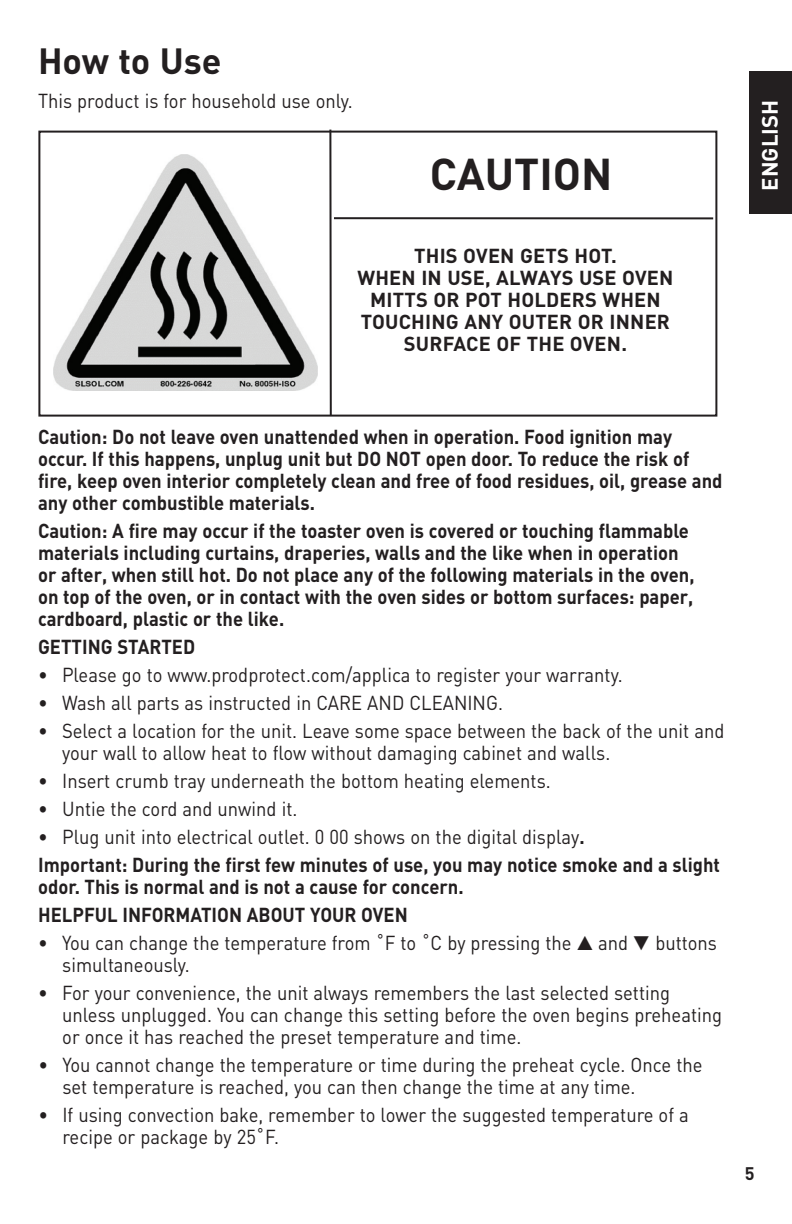
<style>
.page{position:relative;width:792px;height:1224px;background:#fff}
.page>*{position:absolute;margin:0;border:0;box-sizing:border-box;transform-origin:0 0}
.t1{font:700 44px "Black&Decker DIN";color:#231f20}
.t2{font:700 36px "Black&Decker DIN";color:#231f20}
.t3{font:700 22px "Black&Decker DIN";color:#fff}
.t4{font:20px/22px "Black&Decker DIN";color:#231f20;scale:.92 1}
.t5{font:700 20px/22px "Black&Decker DIN";color:#231f20;scale:.92 1}
.t6{font:700 20px/22px "Black&Decker DIN";color:#231f20;text-align:center}
.t7{font:700 18px "Black&Decker DIN";color:#231f20}
.s1{font-weight:400}
</style>
<div class="page">
<div style="left:749px;top:71px;width:43px;height:143px;background:#231f20"></div>
<div style="left:38px;top:131px;width:679px;height:286px;border:2px solid #231f20"></div>
<img style="left:54px;top:155px;width:263px;height:236px">
<hr style="left:329px;top:130px;width:3px;height:285px;background:#231f20">
<hr style="left:334px;top:217px;width:379px;height:2px;background:#231f20">
<h2 class="t2" style="left:38px;top:37px;width:185px">How to Use</h2>
<p class="t4" style="left:38px;top:90px;width:344px">This product is for household use only.</p>
<h1 class="t1" style="left:430px;top:146px;width:184px">CAUTION</h1>
<p class="t6" style="left:357px;top:244px;width:317px">THIS OVEN GETS HOT.<br>WHEN IN USE, ALWAYS USE OVEN<br>MITTS OR POT HOLDERS WHEN<br>TOUCHING ANY OUTER OR INNER<br>SURFACE OF THE OVEN.</p>
<p class="t3" style="left:756px;top:191px;width:92px;rotate:-90deg">ENGLISH</p>
<p class="t5" style="left:38px;top:425px;width:746px">Caution: Do not leave oven unattended when in operation. Food ignition may occur. If this happens, unplug unit but DO NOT open door. To reduce the risk of fire, keep oven interior completely clean and free of food residues, oil, grease and any other combustible materials.</p>
<p class="t5" style="left:38px;top:519px;width:715px">Caution: A fire may occur if the toaster oven is covered or touching flammable materials including curtains, draperies, walls and the like when in operation or after, when still hot. Do not place any of the following materials in the oven, on top of the oven, or in contact with the oven sides or bottom surfaces: paper, cardboard, plastic or the like.</p>
<p class="t5" style="left:38px;top:635px;width:172px">GETTING STARTED</p>
<p class="t4" style="left:38px;top:664px;width:637px">• Please go to www.prodprotect.com/applica to register your warranty.</p>
<p class="t4" style="left:38px;top:692px;width:507px">• Wash all parts as instructed in Care and Cleani ng.</p>
<p class="t4" style="left:62px;top:720px;width:721px;text-indent:-24px">• Select a location for the unit. Leave some space between the back of the unit and your wall to allow heat to flow without damaging cabinet and walls.</p>
<p class="t4" style="left:38px;top:770px;width:559px">• Insert crumb tray underneath the bottom heating elements.</p>
<p class="t4" style="left:38px;top:798px;width:283px">• Untie the cord and unwind it.</p>
<p class="t5" style="left:38px;top:822px;width:743px;line-height:28px"><span class="s1">• Plug unit into electrical outlet. 0 00 shows on the digital display</span>.<br>Important: During the first few minutes of use, you may notice smoke and a slight</p>
<p class="t5" style="left:38px;top:872px;width:464px;line-height:28px">odor. This is normal and is not a cause for concern.<br>HELPFUL INFORMATION ABOUT YOUR OVEN</p>
<p class="t4" style="left:62px;top:932px;width:713px;text-indent:-24px">• You can change the temperature from ˚F to ˚C by pressing the ▲ and ▼ buttons simultaneously.</p>
<p class="t4" style="left:62px;top:982px;width:719px;text-indent:-24px">• For your convenience, the unit always remembers the last selected setting unless unplugged. You can change this setting before the oven begins preheating or once it has reached the preset temperature and time.</p>
<p class="t4" style="left:62px;top:1054px;width:697px;text-indent:-24px">• You cannot change the temperature or time during the preheat cycle. Once the set temperature is reached, you can then change the time at any time.</p>
<p class="t4" style="left:62px;top:1104px;width:682px;text-indent:-24px">• If using convection bake, remember to lower the suggested temperature of a recipe or package by 25˚F.</p>
<p class="t7" style="left:745px;top:1162px;width:11px">5</p>
</div>
